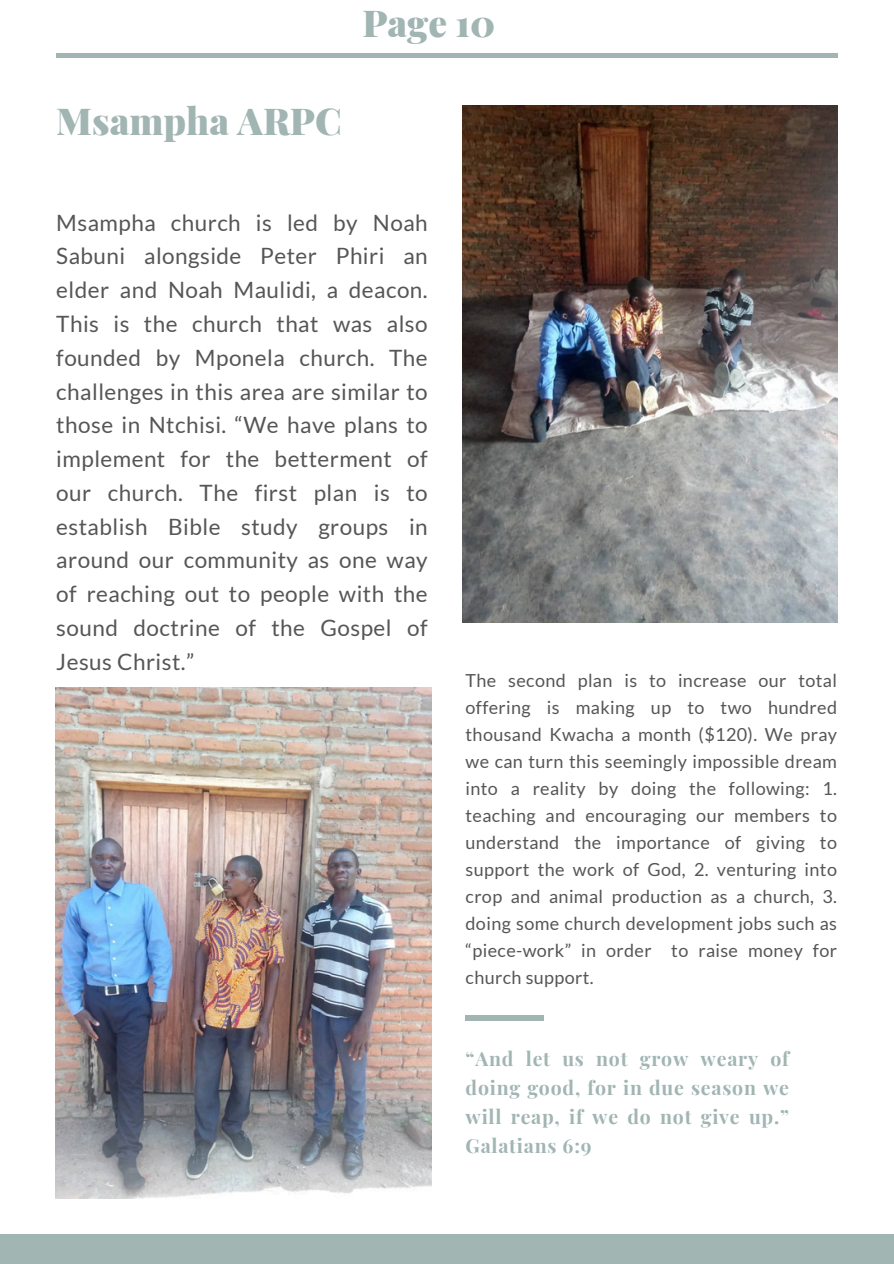
<style>
.page{position:relative;width:894px;height:1264px;background:#fff}
.page>*{position:absolute;margin:0;border:0;box-sizing:border-box;transform-origin:0 0}
.t1{font:900 37.2px "Playfair Display";color:#a1b5b3}
.t2{font:22.5px/33.8px "Lato";letter-spacing:.02em;color:#565656;text-align:justify}
.t3{font:700 19.5px/29.2px "Playfair Display";letter-spacing:.04em;color:#a1b5b3;text-align:justify}
.t4{font:18px/27px "Lato";letter-spacing:.02em;color:#565656;text-align:justify}
</style>
<div class="page">
<div style="left:0;top:1234px;width:893px;height:29px;background:#a1b5b3"></div>
<img style="left:462px;top:106px;width:375px;height:516px">
<img style="left:55px;top:687px;width:376px;height:511px">
<hr style="left:56px;top:53px;width:781px;height:4px;background:#a1b5b3">
<div style="left:465px;top:1015px;width:79px;height:6px;background:#a1b5b3"></div>
<p class="t1" style="left:362px;top:-3px;width:134px">Page 10</p>
<h1 class="t1" style="left:56px;top:95px;width:287px">Msampha ARPC</h1>
<p class="t2" style="left:56px;top:205px;width:373px">Msampha church is led by Noah Sabuni alongside Peter Phiri an elder and Noah Maulidi, a deacon.<br>This is the church that was also founded by Mponela church. The challenges in this area are similar to those in Ntchisi. “We have plans to implement for the betterment of our church. The first plan is to establish Bible study groups in around our community as one way of reaching out to people with the sound doctrine of the Gospel of Jesus Christ.”</p>
<h2 class="t4" style="left:465px;top:666px;width:373px">The second plan is to increase our total offering is making up to two hundred thousand Kwacha a month ($120). We pray we can turn this seemingly impossible dream into a reality by doing the following: 1. teaching and encouraging our members to understand the importance of giving to support the work of God, 2. venturing into crop and animal production as a church, 3. doing some church development jobs such as “piece-work” in order to raise money for church support.</h2>
<h1 class="t3" style="left:465px;top:1042px;width:325px">“And let us not grow weary of doing good, for in due season we will reap, if we do not give up.” Galatians 6:9</h1>
</div>
